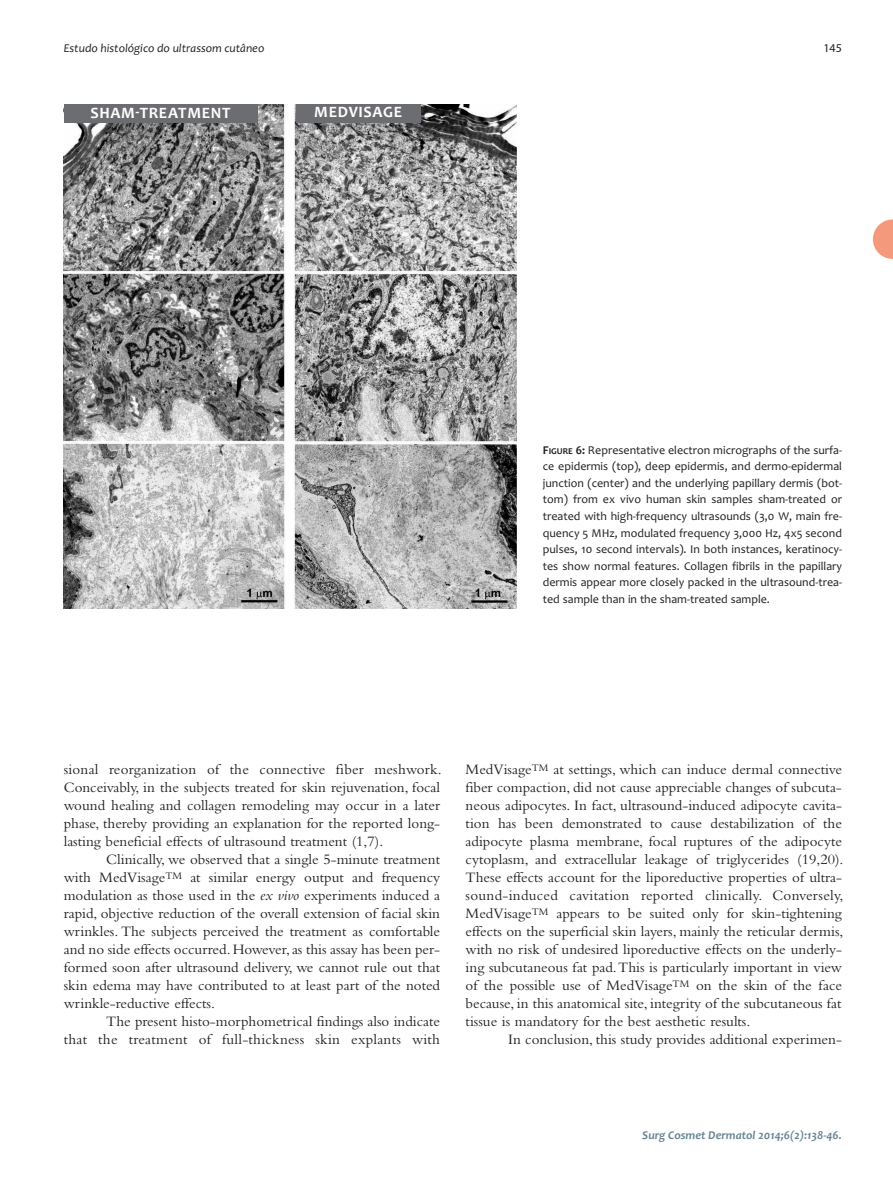
<style>
.page{position:relative;width:893px;height:1191px;background:#fff}
.page>*{position:absolute;margin:0;border:0;box-sizing:border-box;transform-origin:0 0}
.t1{font:700 16.05px "Candara";letter-spacing:.04em;color:#fff}
.t2{font:15px/18px "Bembo";color:#231f20;text-align:justify}
.t3{font:12px/16.5px "Candara";color:#231f20;text-align:justify}
.t4{font:italic 700 12px "Candara";color:#678593}
.t5{font:italic 12px "Candara";color:#231f20}
.t6{font:12px "Myriad";color:#231f20}
.s1{font-weight:700}
.s2{font-weight:700;font-size:9px}
.s3{font-style:italic}
</style>
<div class="page">
<img style="left:64px;top:104px;width:453px;height:504px">
<div style="left:296px;top:104px;width:124px;height:19px;background:#6c6d70"></div>
<div style="left:64px;top:104px;width:193px;height:19px;background:#6c6d70"></div>
<svg style="left:873px;top:219px;width:20px;height:40px"></svg>
<p class="t5" style="left:64px;top:43px;width:202px">Estudo histológico do ultrassom cutâneo</p>
<p class="t6" style="left:823px;top:43px;width:20px">145</p>
<p class="t1" style="left:91px;top:106px;width:141px">SHAM-TREATMENT</p>
<p class="t1" style="left:314px;top:106px;width:89px">MEDVISAGE</p>
<p class="t3" style="left:543px;top:443px;width:301px"><span class="s1">F</span><span class="s2">IGURE</span> <span class="s1">6:</span> Representative electron micrographs of the surfa&shy;ce epidermis (top), deep epidermis, and dermo-epidermal junction (center) and the underlying papillary dermis (bot&shy;tom) from ex vivo human skin samples sham-treated or treated with high-frequency ultrasounds (3,0 W, main fre&shy;quency 5 MHz, modulated frequency 3,000 Hz, 4x5 second pulses, 10 second intervals). In both instances, keratinocy&shy;tes show normal features. Collagen fibrils in the papillary dermis appear more closely packed in the ultrasound-trea&shy;ted sample than in the sham-treated sample.</p>
<p class="t2" style="left:64px;top:762px;width:379px">sional reorganization of the connective fiber meshwork.<br>Conceivably, in the subjects treated for skin rejuvenation, focal wound healing and collagen remodeling may occur in a later phase, thereby providing an explanation for the reported long&shy;lasting beneficial effects of ultrasound treatment (1,7).</p>
<p class="t2" style="left:64px;top:852px;width:378px;text-indent:43px">Clinically, we observed that a single 5-minute treatment with MedVisage<sup>TM</sup> at similar energy output and frequency modulation as those used in the <span class="s3">ex vivo</span> experiments induced a rapid, objective reduction of the overall extension of facial skin wrinkles. The subjects perceived the treatment as comfortable and no side effects occurred. However, as this assay has been per&shy;formed soon after ultrasound delivery, we cannot rule out that skin edema may have contributed to at least part of the noted wrinkle-reductive effects.</p>
<p class="t2" style="left:64px;top:1014px;width:378px;text-align:right">The present histo-morphometrical findings also indicate<br>that the treatment of full-thickness skin explants with</p>
<p class="t2" style="left:466px;top:762px;width:379px;text-align:left">MedVisage<sup>TM</sup> at settings, which can induce dermal connective fiber compaction, did not cause appreciable changes of subcuta&shy;neous adipocytes. In fact, ultrasound-induced adipocyte cavita&shy;tion has been demonstrated to cause destabilization of the adipocyte plasma membrane, focal ruptures of the adipocyte cytoplasm, and extracellular leakage of triglycerides (19,20).<br>These effects account for the liporeductive properties of ultra&shy;sound-induced cavitation reported clinically. Conversely, MedVisage<sup>TM</sup> appears to be suited only for skin-tightening effects on the superficial skin layers, mainly the reticular dermis, with no risk of undesired liporeductive effects on the underly&shy;ing subcutaneous fat pad. This is particularly important in view of the possible use of MedVisage<sup>TM</sup> on the skin of the face because, in this anatomical site, integrity of the subcutaneous fat tissue is mandatory for the best aesthetic results.</p>
<p class="t2" style="left:508px;top:1032px;width:335px">In conclusion, this study provides additional experimen-</p>
<p class="t4" style="left:642px;top:1128px;width:201px">Surg Cosmet Dermatol 2014;6(2):138-46.</p>
</div>
